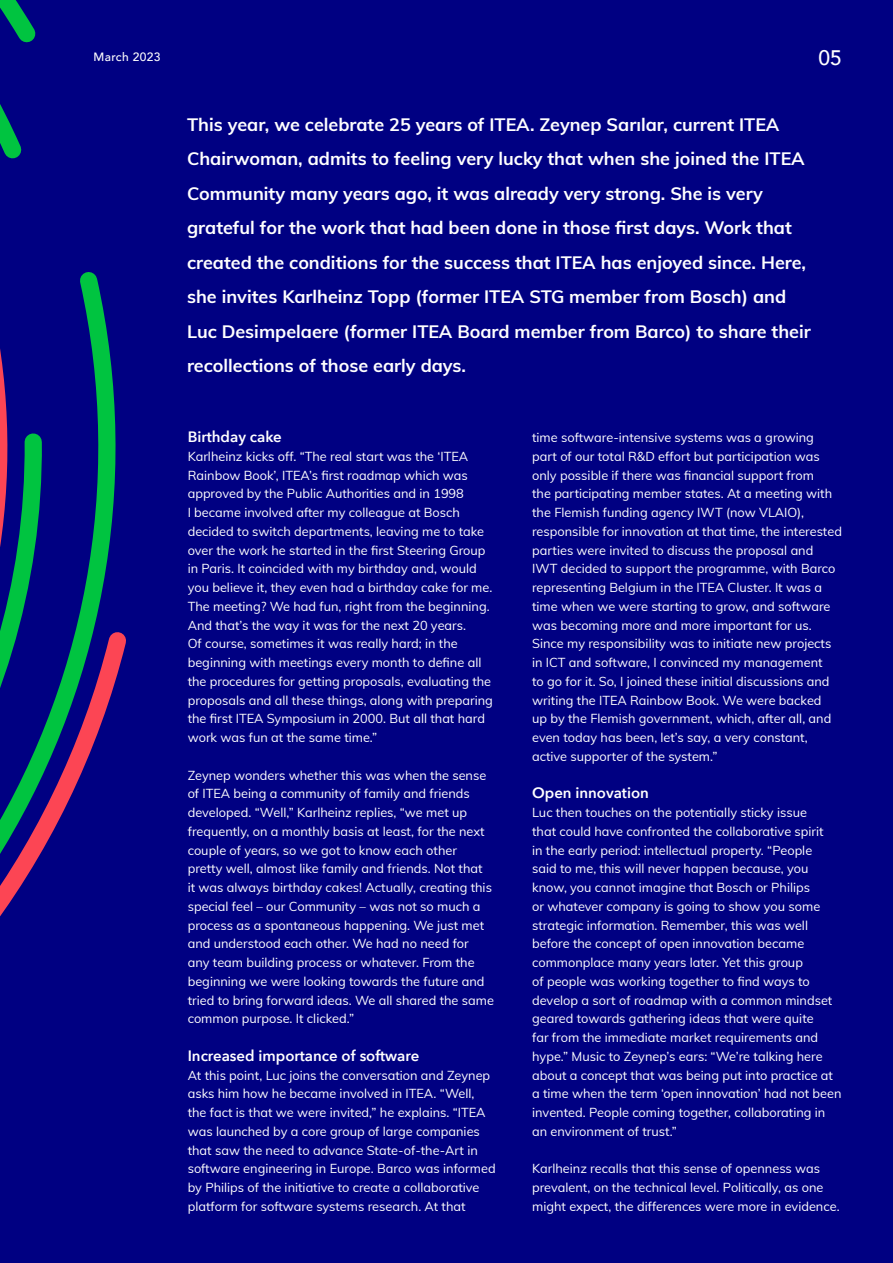
<style>
.page{position:relative;width:893px;height:1263px;background:#000082}
.page>*{position:absolute;margin:0;border:0;box-sizing:border-box;transform-origin:0 0}
.t1{font:500 21px "Avenir";color:#fff}
.leader{font:700 18px/34.5px "Muli";color:#fff}
.body___heading__wit{font:600 15px "Avenir Next";color:#fff}
.body__wit{font:12.75px/18.8px "Muli";color:#fff}
.t2{font:500 12px "Avenir";letter-spacing:.03em;color:#fff}
</style>
<div class="page">
<svg style="left:78px;top:272px;width:38px;height:348px"></svg>
<svg style="left:0;top:620px;width:126px;height:297px"></svg>
<svg style="left:0;top:0;width:50px;height:856px"></svg>
<p class="t2" style="left:94px;top:47px;width:69px">March 2023</p>
<h1 class="t1" style="left:819px;top:39px;width:25px">05</h1>
<p class="leader" style="left:187px;top:106px;width:625px">This year, we celebrate 25 years of ITEA. Zeynep Sarılar, current ITEA Chairwoman, admits to feeling very lucky that when she joined the ITEA Community many years ago, it was already very strong. She is very grateful for the work that had been done in those first days. Work that created the conditions for the success that ITEA has enjoyed since. Here, she invites Karlheinz Topp (former ITEA STG member from Bosch) and Luc Desimpelaere (former ITEA Board member from Barco) to share their recollections of those early days.</p>
<p class="body___heading__wit" style="left:188px;top:424px;width:96px">Birthday cake</p>
<p class="body__wit" style="left:188px;top:446px;width:307px">Karlheinz kicks off. “The real start was the ‘ITEA Rainbow Book’, ITEA’s first roadmap which was approved by the Public Authorities and in 1998<br>I became involved after my colleague at Bosch decided to switch departments, leaving me to take over the work he started in the first Steering Group in Paris. It coincided with my birthday and, would you believe it, they even had a birthday cake for me.<br>The meeting? We had fun, right from the beginning.<br>And that’s the way it was for the next 20 years.<br>Of course, sometimes it was really hard; in the beginning with meetings every month to define all the procedures for getting proposals, evaluating the proposals and all these things, along with preparing the first ITEA Symposium in 2000. But all that hard work was fun at the same time.”</p>
<p class="body__wit" style="left:188px;top:765px;width:308px">Zeynep wonders whether this was when the sense of ITEA being a community of family and friends developed. “Well,” Karlheinz replies, “we met up frequently, on a monthly basis at least, for the next couple of years, so we got to know each other pretty well, almost like family and friends. Not that<br>it was always birthday cakes! Actually, creating this special feel – our Community – was not so much a process as a spontaneous happening. We just met and understood each other. We had no need for<br>any team building process or whatever. From the beginning we were looking towards the future and tried to bring forward ideas. We all shared the same common purpose. It clicked.”</p>
<p class="body___heading__wit" style="left:188px;top:1043px;width:233px">Increased importance of software</p>
<p class="body__wit" style="left:188px;top:1065px;width:309px">At this point, Luc joins the conversation and Zeynep asks him how he became involved in ITEA. “Well, the fact is that we were invited,” he explains. “ITEA was launched by a core group of large companies that saw the need to advance State-of-the-Art in software engineering in Europe. Barco was informed by Philips of the initiative to create a collaborative platform for software systems research. At that</p>
<p class="body__wit" style="left:532px;top:427px;width:311px">time software-intensive systems was a growing part of our total R&amp;D effort but participation was only possible if there was financial support from<br>the participating member states. At a meeting with the Flemish funding agency IWT (now VLAIO), responsible for innovation at that time, the interested parties were invited to discuss the proposal and IWT decided to support the programme, with Barco representing Belgium in the ITEA Cluster. It was a time when we were starting to grow, and software was becoming more and more important for us.<br>Since my responsibility was to initiate new projects in ICT and software, I convinced my management<br>to go for it. So, I joined these initial discussions and writing the ITEA Rainbow Book. We were backed<br>up by the Flemish government, which, after all, and even today has been, let’s say, a very constant, active supporter of the system.”</p>
<p class="body___heading__wit" style="left:532px;top:780px;width:118px">Open innovation</p>
<p class="body__wit" style="left:532px;top:802px;width:311px">Luc then touches on the potentially sticky issue<br>that could have confronted the collaborative spirit<br>in the early period: intellectual property. “People<br>said to me, this will never happen because, you know, you cannot imagine that Bosch or Philips<br>or whatever company is going to show you some strategic information. Remember, this was well before the concept of open innovation became commonplace many years later. Yet this group<br>of people was working together to find ways to develop a sort of roadmap with a common mindset geared towards gathering ideas that were quite<br>far from the immediate market requirements and hype.” Music to Zeynep’s ears: “We’re talking here about a concept that was being put into practice at a time when the term ‘open innovation’ had not been invented. People coming together, collaborating in an environment of trust.”</p>
<p class="body__wit" style="left:532px;top:1159px;width:309px">Karlheinz recalls that this sense of openness was prevalent, on the technical level. Politically, as one might expect, the differences were more in evidence.</p>
</div>
